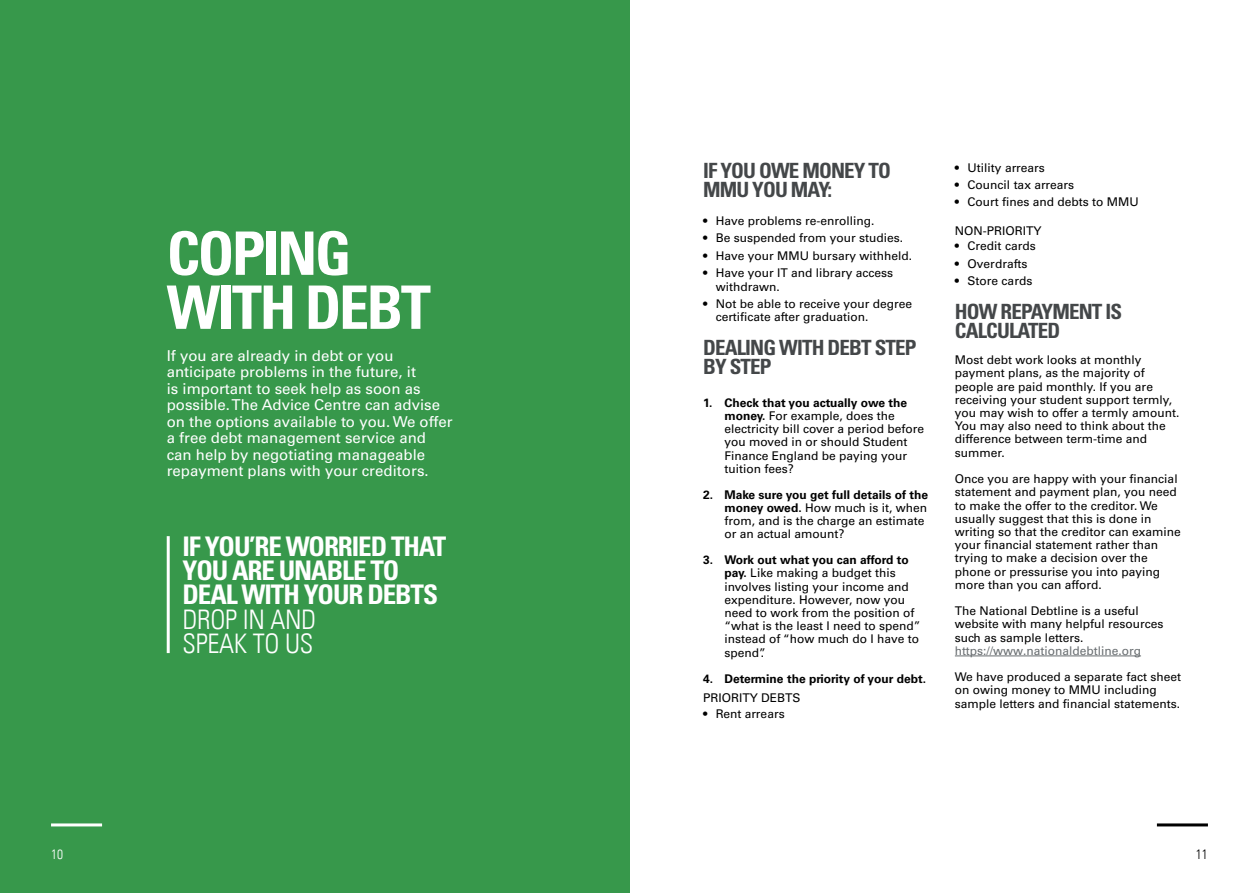
<style>
.page{position:relative;width:1259px;height:893px;background:#fff}
.page>*{position:absolute;margin:0;border:0;box-sizing:border-box;transform-origin:0 0}
.t1{font:700 condensed 60px/54px "Univers LT Pro";letter-spacing:-.04em;color:#fff}
.t2{font:700 condensed 27px/24.3px "Univers LT Pro";letter-spacing:-.04em;color:#fff}
.t3{font:27px/24.3px "Univers Com 47 Light Cond";letter-spacing:-.01em;color:#fff}
.t4{font:700 condensed 21px/18.9px "Univers LT Pro";letter-spacing:-.04em;color:#444749}
.t5{font:15px/16.5px "Univers LT Std";color:#fff}
.t6{font:13.5px "Univers Com 47 Light Cond";color:#fff}
.t7{font:13.5px "Univers Com 47 Light Cond";color:#000}
.t8{font:12px/13.2px "Univers LT Std";color:#000}
.t9{font:700 12px "Univers LT Pro 65";color:#000}
.t10{font:12px "Univers LT Std";color:#696e71}
.s1{font-family:"Univers LT Pro 65";font-weight:700}
</style>
<div class="page">
<div style="left:0;top:0;width:629px;height:893px;background:#37984b"></div>
<hr style="left:167px;top:536px;width:3px;height:117px;background:#fff">
<hr style="left:955px;top:656px;width:186px;height:1px;background:#696e71">
<hr style="left:1157px;top:823px;width:51px;height:3px;background:#000">
<hr style="left:51px;top:823px;width:51px;height:3px;background:#fff">
<h1 class="t1" style="left:167px;top:226px;width:266px">COPING<br>WITH DEBT</h1>
<p class="t5" style="left:167px;top:347px;width:287px">If you are already in debt or you anticipate problems in the future, it<br>is important to seek help as soon as possible. The Advice Centre can advise on the options available to you. We offer a free debt management service and can help by negotiating manageable repayment plans with your creditors.</p>
<h2 class="t2" style="left:182px;top:534px;width:265px">IF YOU’RE WORRIED THAT<br>YOU ARE UNABLE TO<br>DEAL WITH YOUR DEBTS</h2>
<h2 class="t3" style="left:182px;top:607px;width:135px">DROP IN AND<br>SPEAK TO US</h2>
<h3 class="t4" style="left:703px;top:161px;width:189px">IF YOU OWE MONEY TO<br>MMU YOU MAY:</h3>
<p class="t8" style="left:703px;top:214px;width:173px">• Have problems re-enrolling.</p>
<p class="t8" style="left:703px;top:232px;width:202px">• Be suspended from your studies.</p>
<p class="t8" style="left:703px;top:249px;width:211px">• Have your MMU bursary withheld.</p>
<p class="t8" style="left:716px;top:267px;width:179px;text-indent:-13px">• Have your IT and library access withdrawn.</p>
<p class="t8" style="left:716px;top:297px;width:198px;text-indent:-13px">• Not be able to receive your degree certificate after graduation.</p>
<h3 class="t4" style="left:703px;top:338px;width:215px">DEALING WITH DEBT STEP<br>BY STEP</h3>
<p class="t9" style="left:703px;top:395px;width:205px">1. Check that you actually owe the</p>
<p class="t8" style="left:724px;top:409px;width:201px"><span class="s1">money.</span> For example, does the electricity bill cover a period before you moved in or should Student<br>Finance England be paying your tuition fees?</p>
<p class="t9" style="left:703px;top:487px;width:226px">2. Make sure you get full details of the</p>
<p class="t8" style="left:724px;top:501px;width:204px"><span class="s1">money owed.</span> How much is it, when from, and is the charge an estimate or an actual amount?</p>
<p class="t9" style="left:703px;top:553px;width:207px">3. Work out what you can afford to</p>
<p class="t8" style="left:724px;top:567px;width:198px"><span class="s1">pay.</span> Like making a budget this involves listing your income and expenditure. However, now you need to work from the position of “what is the least I need to spend” instead of “how much do I have to spend”.</p>
<p class="t9" style="left:703px;top:671px;width:224px">4. Determine the priority of your debt.</p>
<p class="t8" style="left:703px;top:691px;width:99px">PRIORITY DEBTS</p>
<p class="t8" style="left:703px;top:707px;width:83px">• Rent arrears</p>
<p class="t8" style="left:955px;top:161px;width:92px">• Utility arrears</p>
<p class="t8" style="left:955px;top:178px;width:121px">• Council tax arrears</p>
<p class="t8" style="left:955px;top:196px;width:185px">• Court fines and debts to MMU</p>
<p class="t8" style="left:955px;top:224px;width:88px">NON-PRIORITY</p>
<p class="t8" style="left:955px;top:239px;width:82px">• Credit cards</p>
<p class="t8" style="left:955px;top:257px;width:74px">• Overdrafts</p>
<p class="t8" style="left:955px;top:274px;width:79px">• Store cards</p>
<h3 class="t4" style="left:955px;top:302px;width:169px">HOW REPAYMENT IS<br>CALCULATED</h3>
<p class="t8" style="left:955px;top:353px;width:226px">Most debt work looks at monthly payment plans, as the majority of people are paid monthly. If you are receiving your student support termly, you may wish to offer a termly amount.<br>You may also need to think about the difference between term-time and summer.</p>
<p class="t8" style="left:955px;top:472px;width:228px">Once you are happy with your financial statement and payment plan, you need to make the offer to the creditor. We usually suggest that this is done in writing so that the creditor can examine your financial statement rather than trying to make a decision over the phone or pressurise you into paying more than you can afford.</p>
<p class="t8" style="left:955px;top:604px;width:210px">The National Debtline is a useful website with many helpful resources such as sample letters.</p>
<p class="t10" style="left:955px;top:643px;width:188px">https://www.nationaldebtline.org</p>
<p class="t8" style="left:955px;top:670px;width:228px">We have produced a separate fact sheet on owing money to MMU including sample letters and financial statements.</p>
<p class="t6" style="left:51px;top:846px;width:13px">10</p>
<p class="t7" style="left:1196px;top:846px;width:13px">11</p>
</div>
